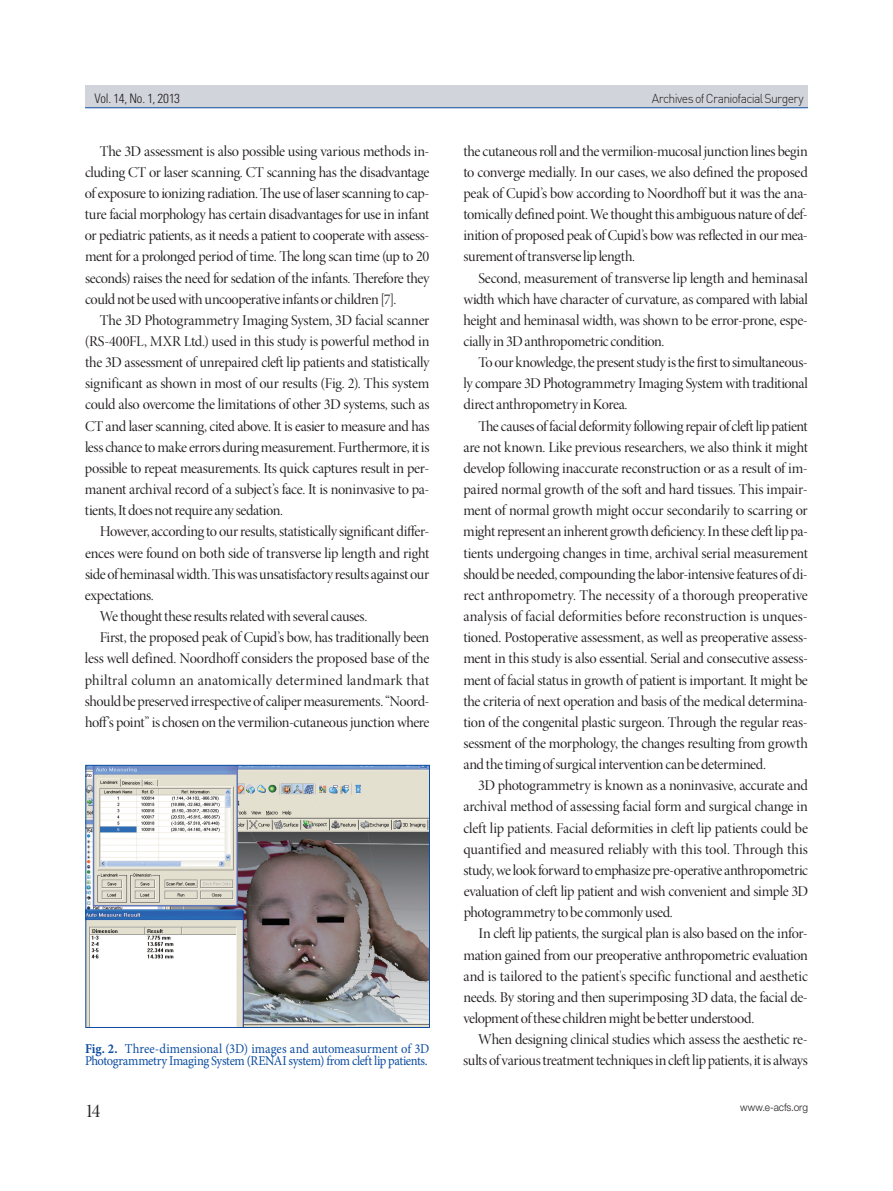
<style>
.page{position:relative;width:893px;height:1191px;background:#fff}
.page>*{position:absolute;margin:0;border:0;box-sizing:border-box;transform-origin:0 0}
.t1{font:19.5px "Minion Pro Disp";color:#231f20;scale:.96 1}
.t2{font:15px/21.1px "Minion Pro Disp";letter-spacing:-.02em;color:#231f20;text-align:justify}
.t3{font:15px "Minion Pro Disp";letter-spacing:.015em;color:#231f20}
.t4{font:13.5px/12.8px "Minion Pro";letter-spacing:-.015em;color:#0d4da1;scale:.93 1}
.t5{font:300 condensed 13.05px "Univers";letter-spacing:-.015em;color:#231f20;scale:.96 1}
.t6{font:300 12.75px "DIN";letter-spacing:-.055em;color:#231f20;scale:.96 1}
.t7{font:300 10.5px "Helvetica Neue";letter-spacing:-.005em;color:#231f20;scale:.96 1}
.s1{font-weight:700}
</style>
<div class="page">
<div style="left:85px;top:85px;width:723px;height:22px;background:#d2d4dc"></div>
<hr style="left:85px;top:107px;width:723px;height:1px;background:#0d4da1">
<img style="left:88px;top:767px;width:340px;height:258px">
<div style="left:86px;top:765px;width:344px;height:262px;border:1px solid #0d4da1"></div>
<p class="t5" style="left:95px;top:91px;width:91px">Vol. 14, No. 1, 2013</p>
<p class="t6" style="left:652px;top:90px;width:160px">Archives of Craniofacial Surgery</p>
<p class="t2" style="left:85px;top:141px;width:346px;text-indent:15px">The 3D assessment is also possible using various methods in&shy;cluding CT or laser scanning. CT scanning has the disadvantage of exposure to ionizing radiation. The use of laser scanning to cap&shy;ture facial morphology has certain disadvantages for use in infant or pediatric patients, as it needs a patient to cooperate with assess&shy;ment for a prolonged period of time. The long scan time (up to 20 seconds) raises the need for sedation of the infants. Therefore they couldnotbeusedwithuncooperativeinfantsorchildren[7].</p>
<p class="t2" style="left:85px;top:310px;width:346px;text-indent:15px">The 3D Photogrammetry Imaging System, 3D facial scanner (RS-400FL, MXR Ltd.) used in this study is powerful method in the 3D assessment of unrepaired cleft lip patients and statistically significant as shown in most of our results (Fig. 2). This system could also overcome the limitations of other 3D systems, such as CT and laser scanning, cited above. It is easier to measure and has lesschancetomakeerrors duringmeasurement. Furthermore, itis possible to repeat measurements. Its quick captures result in per&shy;manent archival record of a subject’s face. It is noninvasive to pa&shy;tients,Itdoesnotrequire any sedation.</p>
<p class="t2" style="left:100px;top:521px;width:331px">However, according to ourresults,statistically significant differ-</p>
<p class="t2" style="left:85px;top:542px;width:346px">ences were found on both side of transverse lip length and right</p>
<p class="t2" style="left:85px;top:564px;width:346px">sideofheminasalwidth.Thiswasunsatisfactory results againstour</p>
<p class="t2" style="left:85px;top:585px;width:70px">expectations.</p>
<p class="t2" style="left:100px;top:606px;width:269px">Wethoughttheseresultsrelatedwithseveralcauses.</p>
<p class="t2" style="left:100px;top:627px;width:331px">First, the proposed peak of Cupid’s bow, has traditionally been</p>
<p class="t2" style="left:85px;top:648px;width:346px">less well defined. Noordhoff considers the proposed base of the</p>
<p class="t3" style="left:85px;top:670px;width:346px">philtral column an anatomically determined landmark that</p>
<p class="t2" style="left:85px;top:690px;width:346px">shouldbepreservedirrespectiveofcalipermeasurements.“Noord-</p>
<p class="t2" style="left:85px;top:712px;width:346px">hoff’s point” is chosen on the vermilion-cutaneous junction where</p>
<p class="t4" style="left:85px;top:1042px;width:372px"><span class="s1">Fig. 2.</span> Three-dimensional (3D) images and automeasurment of 3D<br>Photogrammetry Imaging System (RENAI system) from cleft lip patients.</p>
<h1 class="t1" style="left:85px;top:1099px;width:18px">14</h1>
<p class="t2" style="left:463px;top:141px;width:346px">the cutaneous roll and the vermilion-mucosal junction lines begin to converge medially. In our cases, we also defined the proposed peak of Cupid’s bow according to Noordhoff but it was the ana&shy;tomically defined point.Wethoughtthis ambiguousnature of def&shy;inition of proposed peak of Cupid’s bow was reflected in our mea&shy;surementoftransverseliplength.</p>
<p class="t2" style="left:463px;top:267px;width:346px;text-indent:15px">Second, measurement of transverse lip length and heminasal width which have character of curvature, as compared with labial height and heminasal width, was shown to be error-prone, espe&shy;cially in3Danthropometriccondition.</p>
<p class="t2" style="left:463px;top:352px;width:346px;text-indent:15px">Toour knowledge,thepresentstudy isthefirsttosimultaneous&shy;ly compare 3D Photogrammetry Imaging System with traditional direct anthropometry inKorea.</p>
<p class="t2" style="left:463px;top:415px;width:346px;text-indent:15px">Thecauses offacial deformity following repair ofcleftlip patient are not known. Like previous researchers, we also think it might develop following inaccurate reconstruction or as a result of im&shy;paired normal growth of the soft and hard tissues. This impair&shy;ment of normal growth might occur secondarily to scarring or mightrepresent aninherent growthdeficiency.Inthesecleftlippa&shy;tients undergoing changes in time, archival serial measurement should be needed, compounding the labor-intensive features of di&shy;rect anthropometry. The necessity of a thorough preoperative analysis of facial deformities before reconstruction is unques&shy;tioned. Postoperative assessment, as well as preoperative assess&shy;ment in this study is also essential. Serial and consecutive assess&shy;ment of facial status in growth of patient is important. It might be the criteria of next operation and basis of the medical determina&shy;tion of the congenital plastic surgeon. Through the regular reas&shy;sessment of the morphology, the changes resulting from growth andthetimingofsurgicalinterventioncanbedetermined.</p>
<p class="t2" style="left:463px;top:775px;width:346px;text-indent:15px">3D photogrammetry is known as a noninvasive, accurate and archival method of assessing facial form and surgical change in cleft lip patients. Facial deformities in cleft lip patients could be quantified and measured reliably with this tool. Through this study,welook forwardtoemphasizepre-operative anthropometric evaluation of cleft lip patient and wish convenient and simple 3D photogrammetry tobecommonlyused.</p>
<p class="t2" style="left:463px;top:923px;width:346px;text-indent:15px">In cleft lip patients, the surgical plan is also based on the infor&shy;mation gained from our preoperative anthropometric evaluation and is tailored to the patient's specific functional and aesthetic needs. By storing and then superimposing 3D data, the facial de&shy;velopmentofthesechildrenmightbebetterunderstood.</p>
<p class="t2" style="left:463px;top:1029px;width:346px;text-align:right">When designing clinical studies which assess the aesthetic re&shy;sults of varioustreatmenttechniquesincleftlippatients,itis always</p>
<p class="t7" style="left:740px;top:1100px;width:72px">www.e-acfs.org</p>
</div>
